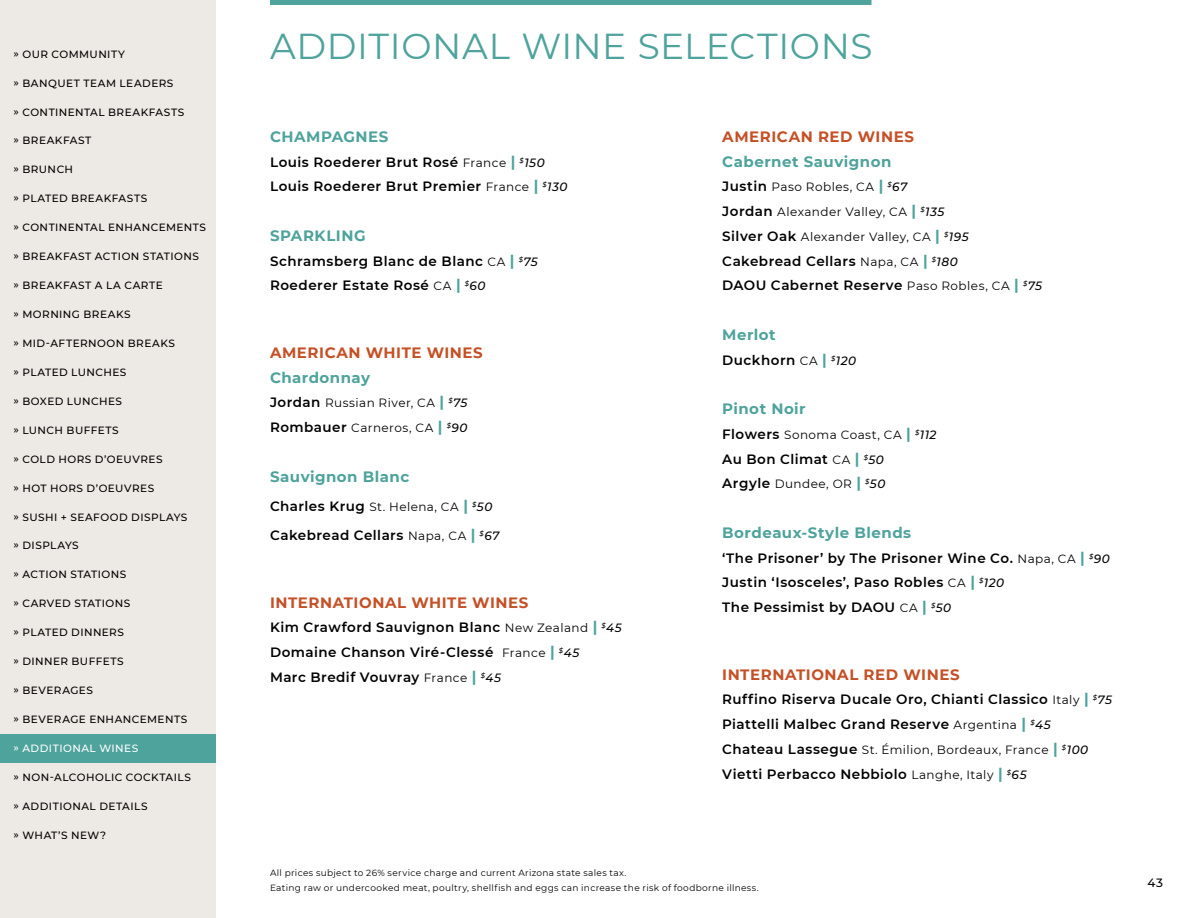
<style>
.page{position:relative;width:1188px;height:918px;background:#fff}
.page>*{position:absolute;margin:0;border:0;box-sizing:border-box;transform-origin:0 0}
.t1{font:36px "Montserrat";letter-spacing:.015em;color:#4ea39c}
.t2{font:700 15px "Montserrat";letter-spacing:.035em;color:#4ea39c}
.t3{font:700 15px "Montserrat";letter-spacing:.035em;color:#c55026}
.t4{font:600 13.5px/24.8px "Montserrat";letter-spacing:.035em;color:#000}
.t5{font:12px/24.8px "Montserrat";letter-spacing:.04em;color:#000}
.t6{font:500 12px "Montserrat";color:#000}
.t7{font:500 10.5px "Montserrat";letter-spacing:.045em;color:#000}
.t8{font:500 10.5px "Montserrat";letter-spacing:.045em;color:#fff}
.t9{font:9px/15px "Montserrat";letter-spacing:.035em;color:#000}
.s1{font-weight:400;font-size:12px}
.s2{font-weight:700;font-size:15px;color:#4ea39c}
.s3{font-weight:500;font-style:italic;font-size:12px}
.s4{font-weight:600;font-size:13.5px}
.s5{font-weight:500;font-style:italic}
</style>
<div class="page">
<div style="left:0;top:0;width:216px;height:918px;background:#ede9e4"></div>
<div style="left:0;top:734px;width:216px;height:29px;background:#4ea39c"></div>
<div style="left:270px;top:0;width:602px;height:5px;background:#4ea39c"></div>
<p class="t7" style="left:14px;top:47px;width:113px">» OUR COMMUNITY</p>
<p class="t7" style="left:14px;top:76px;width:161px">» BANQUET TEAM LEADERS</p>
<p class="t7" style="left:14px;top:104px;width:172px">» CONTINENTAL BREAKFASTS</p>
<p class="t7" style="left:14px;top:133px;width:79px">» BREAKFAST</p>
<p class="t7" style="left:14px;top:162px;width:61px">» BRUNCH</p>
<p class="t7" style="left:14px;top:191px;width:135px">» PLATED BREAKFASTS</p>
<p class="t7" style="left:14px;top:220px;width:194px">» CONTINENTAL ENHANCEMENTS</p>
<p class="t7" style="left:14px;top:249px;width:187px">» BREAKFAST ACTION STATIONS</p>
<p class="t7" style="left:14px;top:278px;width:151px">» BREAKFAST A LA CARTE</p>
<p class="t7" style="left:14px;top:307px;width:119px">» MORNING BREAKS</p>
<p class="t7" style="left:14px;top:336px;width:163px">» MID-AFTERNOON BREAKS</p>
<p class="t7" style="left:14px;top:365px;width:114px">» PLATED LUNCHES</p>
<p class="t7" style="left:14px;top:394px;width:110px">» BOXED LUNCHES</p>
<p class="t7" style="left:14px;top:423px;width:107px">» LUNCH BUFFETS</p>
<p class="t7" style="left:14px;top:452px;width:151px">» COLD HORS D’OEUVRES</p>
<p class="t7" style="left:14px;top:481px;width:142px">» HOT HORS D’OEUVRES</p>
<p class="t7" style="left:14px;top:509px;width:176px">» SUSHI + SEAFOOD DISPLAYS</p>
<p class="t7" style="left:14px;top:538px;width:67px">» DISPLAYS</p>
<p class="t7" style="left:14px;top:567px;width:114px">» ACTION STATIONS</p>
<p class="t7" style="left:14px;top:596px;width:118px">» CARVED STATIONS</p>
<p class="t7" style="left:14px;top:625px;width:112px">» PLATED DINNERS</p>
<p class="t7" style="left:14px;top:654px;width:112px">» DINNER BUFFETS</p>
<p class="t7" style="left:14px;top:683px;width:81px">» BEVERAGES</p>
<p class="t7" style="left:14px;top:712px;width:175px">» BEVERAGE ENHANCEMENTS</p>
<p class="t8" style="left:14px;top:741px;width:126px">» ADDITIONAL WINES</p>
<p class="t7" style="left:14px;top:770px;width:179px">» NON-ALCOHOLIC COCKTAILS</p>
<p class="t7" style="left:14px;top:799px;width:136px">» ADDITIONAL DETAILS</p>
<p class="t7" style="left:14px;top:828px;width:94px">» WHAT’S NEW?</p>
<h1 class="t1" style="left:270px;top:21px;width:604px">ADDITIONAL WINE SELECTIONS</h1>
<p class="t2" style="left:270px;top:126px;width:120px">CHAMPAGNES</p>
<p class="t4" style="left:270px;top:149px;width:299px">Louis Roederer Brut Rosé <span class="s1">France</span> <span class="s2">|</span> <sup>$</sup><span class="s3">150<br></span>Louis Roederer Brut Premier <span class="s1">France</span> <span class="s2">|</span> <sup>$</sup><span class="s3">130</span></p>
<p class="t2" style="left:270px;top:225px;width:97px">SPARKLING</p>
<p class="t4" style="left:270px;top:248px;width:269px">Schramsberg Blanc de Blanc <span class="s1">CA</span> <span class="s2">|</span> <sup>$</sup><span class="s3">75<br></span>Roederer Estate Rosé <span class="s1">CA</span> <span class="s2">|</span> <sup>$</sup><span class="s3">60</span></p>
<p class="t3" style="left:270px;top:342px;width:214px">AMERICAN WHITE WINES</p>
<p class="t2" style="left:270px;top:366px;width:102px">Chardonnay</p>
<p class="t5" style="left:270px;top:390px;width:199px"><span class="s4">Jordan</span> Russian River, CA <span class="s2">|</span> <sup>$</sup><span class="s5">75<br></span><span class="s4">Rombauer</span> Carneros, CA <span class="s2">|</span> <sup>$</sup><span class="s5">90</span></p>
<p class="t2" style="left:270px;top:465px;width:141px">Sauvignon Blanc</p>
<p class="t5" style="left:270px;top:494px;width:224px"><span class="s4">Charles Krug</span> St. Helena, CA <span class="s2">|</span> <sup>$</sup><span class="s5">50</span></p>
<p class="t4" style="left:270px;top:522px;width:231px">Cakebread Cellars <span class="s1">Napa, CA</span> <span class="s2">|</span> <sup>$</sup><span class="s3">67</span></p>
<p class="t3" style="left:270px;top:591px;width:260px">INTERNATIONAL WHITE WINES</p>
<p class="t4" style="left:270px;top:614px;width:353px">Kim Crawford Sauvignon Blanc <span class="s1">New Zealand</span> <span class="s2">|</span> <sup>$</sup><span class="s3">45<br></span>Domaine Chanson Viré-Clessé <span class="s1">France</span> <span class="s2">|</span> <sup>$</sup><span class="s3">45<br></span>Marc Bredif Vouvray <span class="s1">France</span> <span class="s2">|</span> <sup>$</sup><span class="s3">45</span></p>
<p class="t3" style="left:722px;top:126px;width:193px">AMERICAN RED WINES</p>
<p class="t2" style="left:722px;top:150px;width:171px">Cabernet Sauvignon</p>
<p class="t5" style="left:722px;top:174px;width:248px"><span class="s4">Justin</span> Paso Robles, CA <span class="s2">|</span> <sup>$</sup><span class="s5">67<br></span><span class="s4">Jordan</span> Alexander Valley, CA <span class="s2">|</span> <sup>$</sup><span class="s5">135<br></span><span class="s4">Silver Oak</span> Alexander Valley, CA <span class="s2">|</span> <sup>$</sup><span class="s5">195</span></p>
<p class="t4" style="left:722px;top:248px;width:321px">Cakebread Cellars <span class="s1">Napa, CA</span> <span class="s2">|</span> <sup>$</sup><span class="s3">180<br></span>DAOU Cabernet Reserve <span class="s1">Paso Robles, CA</span> <span class="s2">|</span> <sup>$</sup><span class="s3">75</span></p>
<p class="t2" style="left:722px;top:324px;width:55px">Merlot</p>
<p class="t4" style="left:722px;top:347px;width:135px">Duckhorn <span class="s1">CA</span> <span class="s2">|</span> <sup>$</sup><span class="s3">120</span></p>
<p class="t2" style="left:722px;top:398px;width:85px">Pinot Noir</p>
<p class="t5" style="left:722px;top:422px;width:216px"><span class="s4">Flowers</span> Sonoma Coast, CA <span class="s2">|</span> <sup>$</sup><span class="s5">112</span></p>
<p class="t4" style="left:722px;top:446px;width:163px">Au Bon Climat <span class="s1">CA</span> <span class="s2">|</span> <sup>$</sup><span class="s3">50</span></p>
<p class="t5" style="left:722px;top:471px;width:165px"><span class="s4">Argyle</span> Dundee, OR <span class="s2">|</span> <sup>$</sup><span class="s5">50</span></p>
<p class="t2" style="left:722px;top:522px;width:191px">Bordeaux-Style Blends</p>
<p class="t4" style="left:722px;top:545px;width:389px">‘The Prisoner’ by The Prisoner Wine Co. <span class="s1">Napa, CA</span> <span class="s2">|</span> <sup>$</sup><span class="s3">90<br></span>Justin ‘Isosceles’, Paso Robles <span class="s1">CA</span> <span class="s2">|</span> <sup>$</sup><span class="s3">120<br></span>The Pessimist by DAOU <span class="s1">CA</span> <span class="s2">|</span> <sup>$</sup><span class="s3">50</span></p>
<p class="t3" style="left:722px;top:663px;width:239px">INTERNATIONAL RED WINES</p>
<p class="t4" style="left:722px;top:686px;width:391px">Ruffino Riserva Ducale Oro, Chianti Classico <span class="s1">Italy</span> <span class="s2">|</span> <sup>$</sup><span class="s3">75<br></span>Piattelli Malbec Grand Reserve <span class="s1">Argentina</span> <span class="s2">|</span> <sup>$</sup><span class="s3">45</span></p>
<p class="t5" style="left:722px;top:737px;width:368px"><span class="s4">Chateau Lassegue</span> St. Émilion, Bordeaux, France <span class="s2">|</span> <sup>$</sup><span class="s5">100</span></p>
<p class="t4" style="left:722px;top:761px;width:306px">Vietti Perbacco Nebbiolo <span class="s1">Langhe, Italy</span> <span class="s2">|</span> <sup>$</sup><span class="s3">65</span></p>
<p class="t9" style="left:270px;top:865px;width:490px">All prices subject to 26% service charge and current Arizona state sales tax.<br>Eating raw or undercooked meat, poultry, shellfish and eggs can increase the risk of foodborne illness.</p>
<p class="t6" style="left:1148px;top:874px;width:17px">43</p>
</div>
